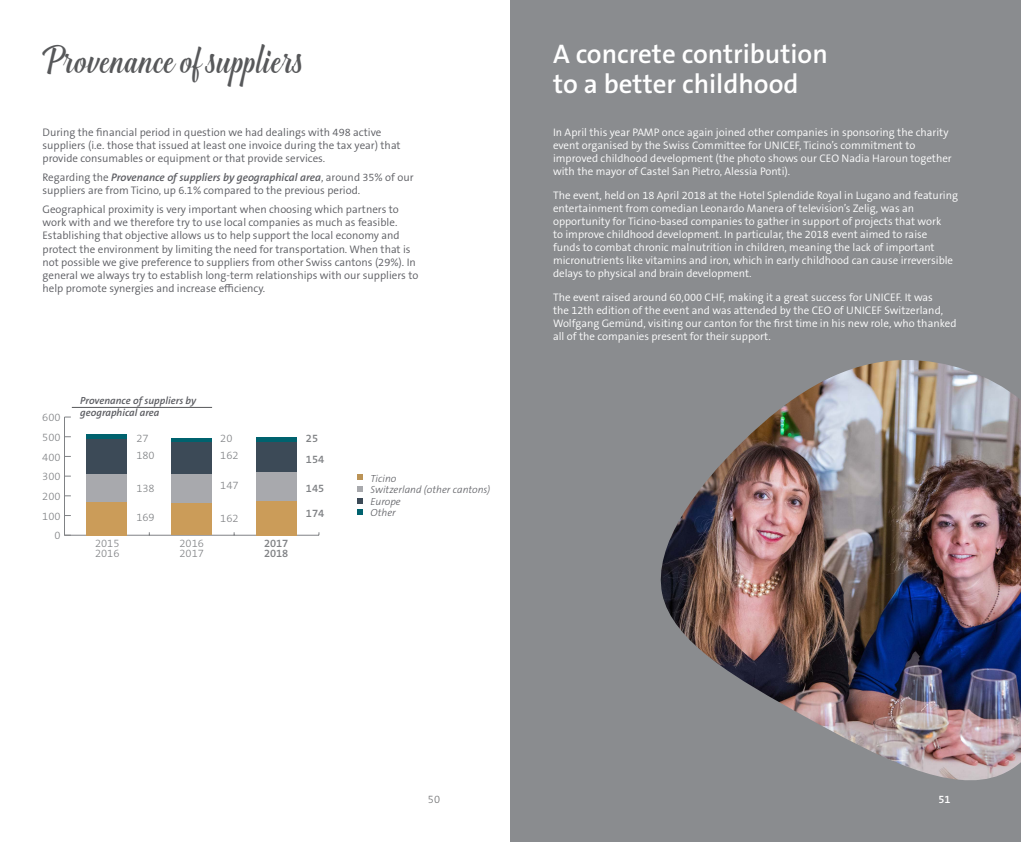
<style>
.page{position:relative;width:1021px;height:842px;background:#fff}
.page>*{position:absolute;margin:0;border:0;box-sizing:border-box;transform-origin:0 0}
.t1{font:30px "Greenlight Script";color:#57585a}
.t2{font:600 27px/30px "The Sans B W6";color:#fff}
.t3{font:300 11.1px/17px "The Sans B W3";color:#808285}
.t4{font:600 11.1px/21px "The Sans B W6";color:#808285}
.t5{font:300 11px/13px "The Sans B W4";color:#fff}
.t6{font:300 11px/13.2px "The Sans B W4";color:#5b5c61}
.t7{font:200 11px "The Sans B W2";color:#57585a}
.t8{font:600 11px "The Sans B W6";color:#fff}
.t9{font:italic 300 10.4px "The Sans B W3";color:#5b5c61}
.t10{font:italic 600 10.4px/11.5px "The Sans B W6";color:#5b5c61}
.s1{font-family:"The Sans B W6";font-weight:600;font-style:italic}
</style>
<div class="page">
<hr style="left:72px;top:407px;width:140px;height:1px;background:#57585a">
<svg style="left:357px;top:510px;width:5px;height:5px"></svg>
<svg style="left:357px;top:475px;width:5px;height:5px"></svg>
<svg style="left:357px;top:487px;width:5px;height:5px"></svg>
<svg style="left:357px;top:498px;width:5px;height:5px"></svg>
<hr style="left:64px;top:535px;width:255px;height:1px;background:#808285">
<hr style="left:64px;top:417px;width:1px;height:118px;background:#808285">
<div style="left:87px;top:434px;width:40px;height:5px;background:#00626e"></div>
<hr style="left:171px;top:438px;width:41px;height:4px;background:#00626e">
<div style="left:256px;top:437px;width:41px;height:5px;background:#00626e"></div>
<div style="left:87px;top:439px;width:40px;height:36px;background:#3c4a57"></div>
<div style="left:171px;top:442px;width:41px;height:32px;background:#3c4a57"></div>
<div style="left:256px;top:442px;width:41px;height:30px;background:#3c4a57"></div>
<div style="left:87px;top:475px;width:40px;height:27px;background:#a8a9ad"></div>
<div style="left:171px;top:474px;width:41px;height:29px;background:#a8a9ad"></div>
<div style="left:256px;top:472px;width:41px;height:29px;background:#a8a9ad"></div>
<div style="left:87px;top:502px;width:40px;height:33px;background:#cb9c59"></div>
<div style="left:171px;top:503px;width:41px;height:32px;background:#cb9c59"></div>
<div style="left:256px;top:501px;width:41px;height:34px;background:#cb9c59"></div>
<div style="left:510px;top:0;width:510px;height:842px;background:#8a8c8f"></div>
<img style="left:660px;top:360px;width:360px;height:421px">
<p class="t1" style="left:43px;top:34px;width:262px">Provenance of suppliers</p>
<p class="t6" style="left:43px;top:125px;width:359px">During the financial period in question we had dealings with 498 active suppliers (i.e. those that issued at least one invoice during the tax year) that provide consumables or equipment or that provide services.</p>
<p class="t6" style="left:43px;top:171px;width:372px">Regarding the <span class="s1">Provenance of suppliers by geographical area</span>, around 35% of our suppliers are from Ticino, up 6.1% compared to the previous period.</p>
<p class="t6" style="left:43px;top:203px;width:377px">Geographical proximity is very important when choosing which partners to work with and we therefore try to use local companies as much as feasible.<br>Establishing that objective allows us to help support the local economy and protect the environment by limiting the need for transportation. When that is not possible we give preference to suppliers from other Swiss cantons (29%). In general we always try to establish long-term relationships with our suppliers to help promote synergies and increase efficiency.</p>
<p class="t3" style="left:42px;top:409px;width:20px">600</p>
<p class="t3" style="left:42px;top:429px;width:20px">500</p>
<p class="t3" style="left:42px;top:448px;width:20px">400</p>
<p class="t3" style="left:42px;top:468px;width:20px">300</p>
<p class="t3" style="left:42px;top:488px;width:20px">200</p>
<p class="t3" style="left:42px;top:507px;width:20px">100</p>
<p class="t3" style="left:54px;top:527px;width:8px">0</p>
<p class="t10" style="left:80px;top:395px;width:117px">Provenance of suppliers by geographical area</p>
<p class="t3" style="left:136px;top:430px;width:20px">27<br>180</p>
<p class="t3" style="left:136px;top:479px;width:20px">138</p>
<p class="t3" style="left:220px;top:430px;width:20px">20<br>162</p>
<p class="t3" style="left:220px;top:477px;width:20px">147</p>
<p class="t3" style="left:136px;top:509px;width:20px">169</p>
<p class="t3" style="left:220px;top:510px;width:20px">162</p>
<p class="t3" style="left:95px;top:538px;width:26px;line-height:9.7px">2015<br>2016</p>
<p class="t3" style="left:179px;top:538px;width:26px;line-height:9.7px">2016<br>2017</p>
<p class="t4" style="left:264px;top:538px;width:26px;line-height:9.7px">2017<br>2018</p>
<p class="t4" style="left:306px;top:428px;width:20px">25<br>154</p>
<p class="t4" style="left:306px;top:478px;width:20px">145</p>
<p class="t4" style="left:306px;top:502px;width:20px">174</p>
<p class="t9" style="left:370px;top:472px;width:27px">Ticino</p>
<p class="t9" style="left:370px;top:483px;width:121px">Switzerland (other cantons)</p>
<p class="t9" style="left:370px;top:495px;width:32px">Europe</p>
<p class="t9" style="left:370px;top:506px;width:27px">Other</p>
<p class="t2" style="left:553px;top:39px;width:276px">A concrete contribution to a better childhood</p>
<p class="t5" style="left:553px;top:126px;width:400px">In April this year PAMP once again joined other companies in sponsoring the charity event organised by the Swiss Committee for UNICEF, Ticino’s commitment to improved childhood development (the photo shows our CEO Nadia Haroun together with the mayor of Castel San Pietro, Alessia Ponti).</p>
<p class="t5" style="left:553px;top:189px;width:406px">The event, held on 18 April 2018 at the Hotel Splendide Royal in Lugano and featuring entertainment from comedian Leonardo Manera of television’s Zelig, was an opportunity for Ticino-based companies to gather in support of projects that work<br>to improve childhood development. In particular, the 2018 event aimed to raise<br>funds to combat chronic malnutrition in children, meaning the lack of important micronutrients like vitamins and iron, which in early childhood can cause irreversible delays to physical and brain development.</p>
<p class="t5" style="left:553px;top:291px;width:405px">The event raised around 60,000 CHF, making it a great success for UNICEF. It was<br>the 12th edition of the event and was attended by the CEO of UNICEF Switzerland, Wolfgang Gemünd, visiting our canton for the first time in his new role, who thanked all of the companies present for their support.</p>
<p class="t7" style="left:428px;top:792px;width:14px">50</p>
<p class="t8" style="left:938px;top:792px;width:14px">51</p>
</div>
